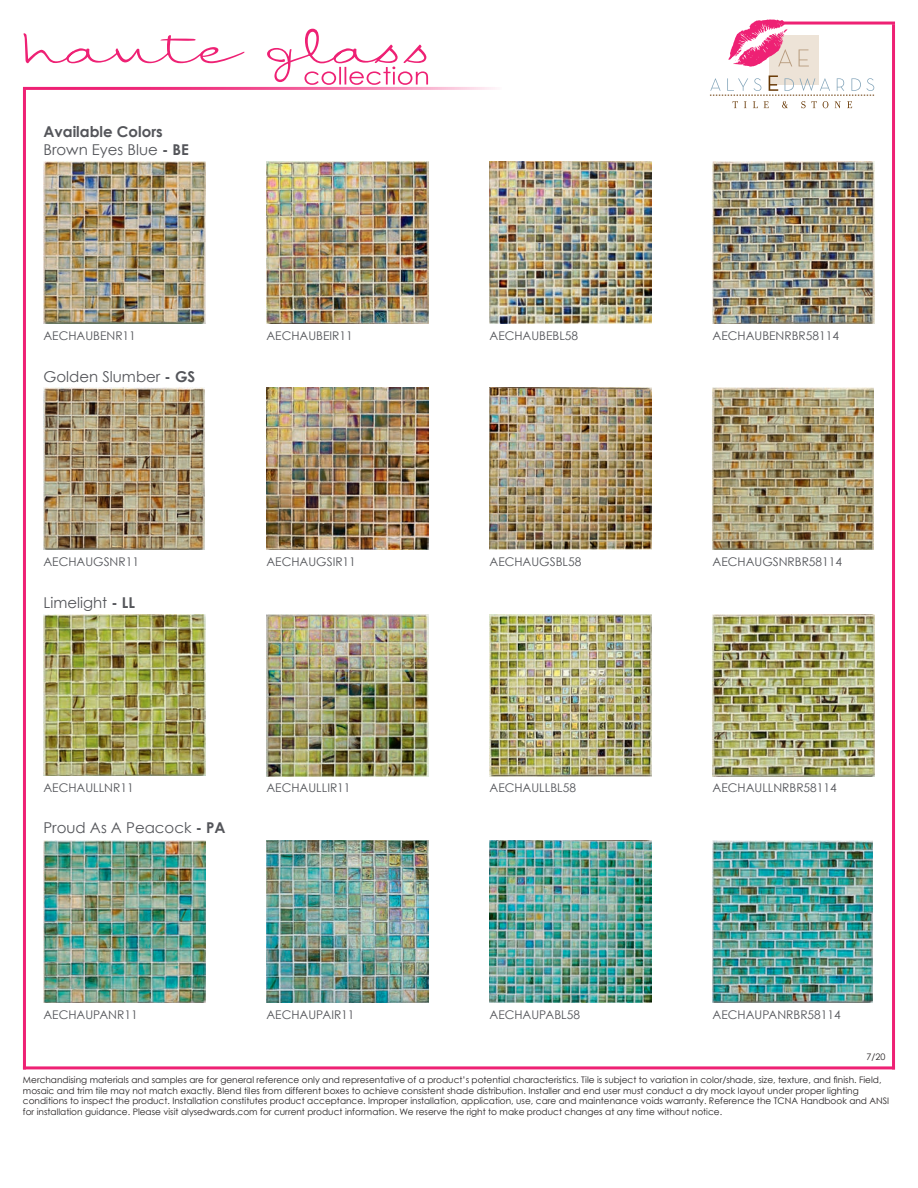
<style>
.page{position:relative;width:918px;height:1188px;background:#fff}
.page>*{position:absolute;margin:0;border:0;box-sizing:border-box;transform-origin:0 0}
.t1{font:15px "Century Gothic";color:#54555a}
.t2{font:700 15px "Century Gothic";color:#54555a}
.t3{font:12px "Century Gothic";color:#54555a}
.t4{font:9px/10.8px "Century Gothic";color:#231f20}
.s1{font-weight:700}
</style>
<div class="page">
<hr style="left:23px;top:89px;width:3px;height:980px;background:#ee2174">
<hr style="left:892px;top:24px;width:3px;height:1045px;background:#ee2174">
<hr style="left:23px;top:87px;width:479px;height:3px;background:#ee2174">
<hr style="left:23px;top:1066px;width:872px;height:3px;background:#ee2174">
<hr style="left:783px;top:22px;width:112px;height:3px;background:#ee2174">
<svg style="left:769px;top:35px;width:50px;height:41px"></svg>
<svg style="left:728px;top:19px;width:64px;height:48px"></svg>
<svg style="left:710px;top:76px;width:165px;height:32px"></svg>
<img style="left:43px;top:162px;width:162px;height:161px">
<img style="left:43px;top:388px;width:162px;height:162px">
<svg style="left:24px;top:29px;width:404px;height:56px"></svg>
<img style="left:43px;top:614px;width:162px;height:161px">
<img style="left:266px;top:162px;width:162px;height:162px">
<img style="left:490px;top:162px;width:161px;height:162px">
<img style="left:713px;top:162px;width:162px;height:161px">
<img style="left:266px;top:388px;width:162px;height:162px">
<img style="left:490px;top:388px;width:162px;height:162px">
<img style="left:713px;top:388px;width:160px;height:162px">
<img style="left:266px;top:614px;width:162px;height:162px">
<img style="left:490px;top:614px;width:162px;height:162px">
<img style="left:713px;top:614px;width:162px;height:162px">
<img style="left:43px;top:841px;width:162px;height:162px">
<img style="left:266px;top:841px;width:162px;height:161px">
<img style="left:490px;top:841px;width:162px;height:162px">
<img style="left:713px;top:841px;width:160px;height:162px">
<p class="t2" style="left:43px;top:122px;width:121px">Available Colors</p>
<p class="t1" style="left:43px;top:140px;width:147px">Brown Eyes Blue <span class="s1">- BE</span></p>
<p class="t3" style="left:43px;top:329px;width:94px">AECHAUBENR11</p>
<p class="t1" style="left:43px;top:367px;width:153px">Golden Slumber <span class="s1">- GS</span></p>
<p class="t3" style="left:266px;top:329px;width:88px">AECHAUBEIR11</p>
<p class="t3" style="left:490px;top:329px;width:90px">AECHAUBEBL58</p>
<p class="t3" style="left:713px;top:329px;width:128px">AECHAUBENRBR58114</p>
<p class="t3" style="left:43px;top:554px;width:97px">AECHAUGSNR11</p>
<p class="t1" style="left:43px;top:593px;width:93px">Limelight <span class="s1">- LL</span></p>
<p class="t3" style="left:266px;top:554px;width:91px">AECHAUGSIR11</p>
<p class="t3" style="left:490px;top:554px;width:93px">AECHAUGSBL58</p>
<p class="t3" style="left:713px;top:554px;width:131px">AECHAUGSNRBR58114</p>
<p class="t3" style="left:43px;top:780px;width:92px">AECHAULLNR11</p>
<p class="t1" style="left:43px;top:818px;width:184px">Proud As A Peacock <span class="s1">- PA</span></p>
<p class="t3" style="left:266px;top:780px;width:86px">AECHAULLIR11</p>
<p class="t3" style="left:490px;top:780px;width:88px">AECHAULLBL58</p>
<p class="t3" style="left:713px;top:780px;width:126px">AECHAULLNRBR58114</p>
<p class="t3" style="left:43px;top:1008px;width:96px">AECHAUPANR11</p>
<p class="t3" style="left:266px;top:1008px;width:90px">AECHAUPAIR11</p>
<p class="t3" style="left:490px;top:1008px;width:92px">AECHAUPABL58</p>
<p class="t3" style="left:713px;top:1008px;width:130px">AECHAUPANRBR58114</p>
<p class="t4" style="left:866px;top:1051px;width:20px">7/20</p>
<p class="t4" style="left:23px;top:1074px;width:868px">Merchandising materials and samples are for general reference only and representative of a product’s potential characteristics. Tile is subject to variation in color/shade, size, texture, and finish. Field, mosaic and trim tile may not match exactly. Blend tiles from different boxes to achieve consistent shade distribution. Installer and end user must conduct a dry mock layout under proper lighting conditions to inspect the product. Installation constitutes product acceptance. Improper installation, application, use, care and maintenance voids warranty. Reference the TCNA Handbook and ANSI for installation guidance. Please visit alysedwards.com for current product information. We reserve the right to make product changes at any time without notice.</p>
</div>
